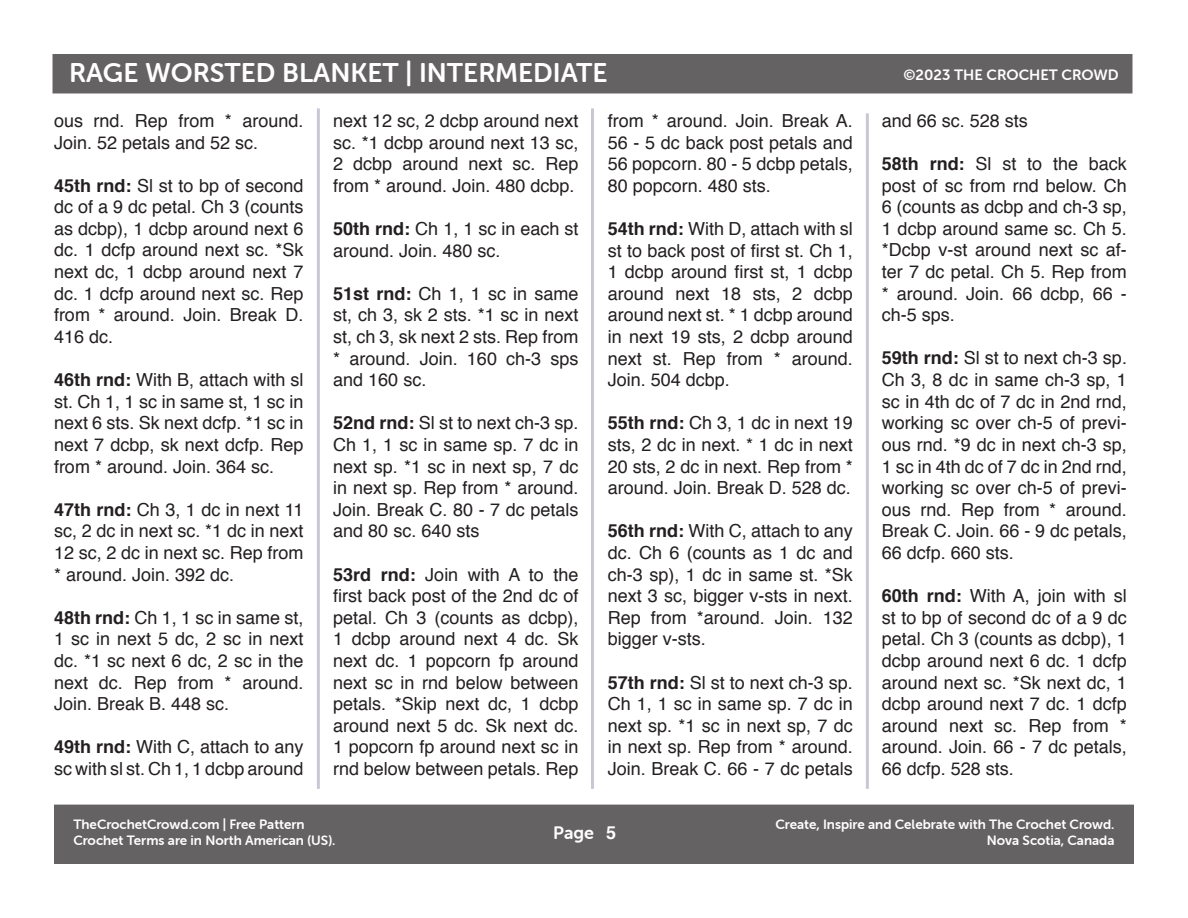
<style>
.page{position:relative;width:1188px;height:918px;background:#fff}
.page>*{position:absolute;margin:0;border:0;box-sizing:border-box;transform-origin:0 0}
.t1{font:27px "Museo Sans Rounded 700";color:#fff}
.t2{font:18px/21.6px "Helvetica";color:#231f20;text-align:justify}
.t3{font:18px "Museo Sans Rounded 700";color:#fff}
.t4{font:15px "Museo Sans Rounded 700";color:#fff}
.t5{font:13.5px/16.2px "Museo Sans Rounded 700";color:#fff;text-align:right}
.s1{font-weight:700}
.s2{font-family:"Helvetica";font-weight:700}
</style>
<div class="page">
<div style="left:53px;top:55px;width:1079px;height:38px;background:#656263"></div>
<hr style="left:317px;top:108px;width:3px;height:681px;background:#232159">
<hr style="left:591px;top:108px;width:3px;height:681px;background:#232159">
<div style="left:55px;top:805px;width:1078px;height:58px;background:#656263"></div>
<hr style="left:866px;top:113px;width:3px;height:676px;background:#232159">
<h1 class="t1" style="left:69px;top:57px;width:540px">RAGE WORSTED BLANKET | INTERMEDIATE</h1>
<p class="t4" style="left:904px;top:66px;width:217px">©2023 THE CROCHET CROWD</p>
<p class="t2" style="left:882px;top:110px;width:148px">and 66 sc. 528 sts</p>
<p class="t2" style="left:882px;top:154px;width:247px"><span class="s1">58th rnd:</span> Sl st to the back post of sc from rnd below. Ch 6 (counts as dcbp and ch-3 sp, 1 dcbp around same sc. Ch 5. *Dcbp v-st around next sc af&shy;ter 7 dc petal. Ch 5. Rep from * around. Join. 66 dcbp, 66 - ch-5 sps.</p>
<p class="t2" style="left:882px;top:348px;width:247px"><span class="s1">59th rnd:</span> Sl st to next ch-3 sp.<br>Ch 3, 8 dc in same ch-3 sp, 1 sc in 4th dc of 7 dc in 2nd rnd, working sc over ch-5 of previ&shy;ous rnd. *9 dc in next ch-3 sp, 1 sc in 4th dc of 7 dc in 2nd rnd, working sc over ch-5 of previ&shy;ous rnd. Rep from * around.<br>Break C. Join. 66 - 9 dc petals, 66 dcfp. 660 sts.</p>
<p class="t2" style="left:882px;top:586px;width:247px"><span class="s1">60th rnd:</span> With A, join with sl st to bp of second dc of a 9 dc petal. Ch 3 (counts as dcbp), 1 dcbp around next 6 dc. 1 dcfp around next sc. *Sk next dc, 1 dcbp around next 7 dc. 1 dcfp around next sc. Rep from * around. Join. 66 - 7 dc petals, 66 dcfp. 528 sts.</p>
<p class="t2" style="left:54px;top:110px;width:251px">ous rnd. Rep from * around.<br>Join. 52 petals and 52 sc.</p>
<p class="t2" style="left:54px;top:175px;width:251px"><span class="s1">45th rnd:</span> Sl st to bp of second dc of a 9 dc petal. Ch 3 (counts as dcbp), 1 dcbp around next 6 dc. 1 dcfp around next sc. *Sk next dc, 1 dcbp around next 7 dc. 1 dcfp around next sc. Rep from * around. Join. Break D.<br>416 dc.</p>
<p class="t2" style="left:54px;top:370px;width:251px"><span class="s1">46th rnd:</span> With B, attach with sl st. Ch 1, 1 sc in same st, 1 sc in next 6 sts. Sk next dcfp. *1 sc in next 7 dcbp, sk next dcfp. Rep from * around. Join. 364 sc.</p>
<p class="t2" style="left:54px;top:499px;width:251px"><span class="s1">47th rnd:</span> Ch 3, 1 dc in next 11 sc, 2 dc in next sc. *1 dc in next 12 sc, 2 dc in next sc. Rep from * around. Join. 392 dc.</p>
<p class="t2" style="left:54px;top:607px;width:251px"><span class="s1">48th rnd:</span> Ch 1, 1 sc in same st, 1 sc in next 5 dc, 2 sc in next dc. *1 sc next 6 dc, 2 sc in the next dc. Rep from * around.<br>Join. Break B. 448 sc.</p>
<p class="t2" style="left:54px;top:737px;width:251px"><span class="s1">49th rnd:</span> With C, attach to any sc with sl st. Ch 1, 1 dcbp around</p>
<p class="t2" style="left:608px;top:110px;width:247px">from * around. Join. Break A.<br>56 - 5 dc back post petals and 56 popcorn. 80 - 5 dcbp petals, 80 popcorn. 480 sts.</p>
<p class="t2" style="left:608px;top:218px;width:247px"><span class="s1">54th rnd:</span> With D, attach with sl st to back post of first st. Ch 1, 1 dcbp around first st, 1 dcbp around next 18 sts, 2 dcbp around next st. * 1 dcbp around in next 19 sts, 2 dcbp around next st. Rep from * around.<br>Join. 504 dcbp.</p>
<p class="t2" style="left:608px;top:413px;width:247px"><span class="s1">55th rnd:</span> Ch 3, 1 dc in next 19 sts, 2 dc in next. * 1 dc in next 20 sts, 2 dc in next. Rep from * around. Join. Break D. 528 dc.</p>
<p class="t2" style="left:608px;top:521px;width:247px"><span class="s1">56th rnd:</span> With C, attach to any dc. Ch 6 (counts as 1 dc and ch-3 sp), 1 dc in same st. *Sk next 3 sc, bigger v-sts in next.<br>Rep from *around. Join. 132 bigger v-sts.</p>
<p class="t2" style="left:608px;top:672px;width:247px"><span class="s1">57th rnd:</span> Sl st to next ch-3 sp.<br>Ch 1, 1 sc in same sp. 7 dc in next sp. *1 sc in next sp, 7 dc in next sp. Rep from * around.<br>Join. Break C. 66 - 7 dc petals</p>
<p class="t2" style="left:333px;top:110px;width:247px">next 12 sc, 2 dcbp around next sc. *1 dcbp around next 13 sc, 2 dcbp around next sc. Rep from * around. Join. 480 dcbp.</p>
<p class="t2" style="left:333px;top:218px;width:247px"><span class="s1">50th rnd:</span> Ch 1, 1 sc in each st around. Join. 480 sc.</p>
<p class="t2" style="left:333px;top:283px;width:247px"><span class="s1">51st rnd:</span> Ch 1, 1 sc in same st, ch 3, sk 2 sts. *1 sc in next st, ch 3, sk next 2 sts. Rep from * around. Join. 160 ch-3 sps and 160 sc.</p>
<p class="t2" style="left:333px;top:413px;width:247px"><span class="s1">52nd rnd:</span> Sl st to next ch-3 sp.<br>Ch 1, 1 sc in same sp. 7 dc in next sp. *1 sc in next sp, 7 dc in next sp. Rep from * around.<br>Join. Break C. 80 - 7 dc petals and 80 sc. 640 sts</p>
<p class="t2" style="left:333px;top:564px;width:247px"><span class="s1">53rd rnd:</span> Join with A to the first back post of the 2nd dc of petal. Ch 3 (counts as dcbp), 1 dcbp around next 4 dc. Sk next dc. 1 popcorn fp around next sc in rnd below between petals. *Skip next dc, 1 dcbp around next 5 dc. Sk next dc.<br>1 popcorn fp around next sc in rnd below between petals. Rep</p>
<p class="t5" style="left:73px;top:816px;width:264px;text-align:left">TheCrochetCrowd.com | Free Pattern<br>Crochet Terms are in North American (US).</p>
<p class="t3" style="left:553px;top:823px;width:65px">Page <span class="s2">5</span></p>
<p class="t5" style="left:776px;top:816px;width:340px">Create, Inspire and Celebrate with The Crochet Crowd.<br>Nova Scotia, Canada</p>
</div>
